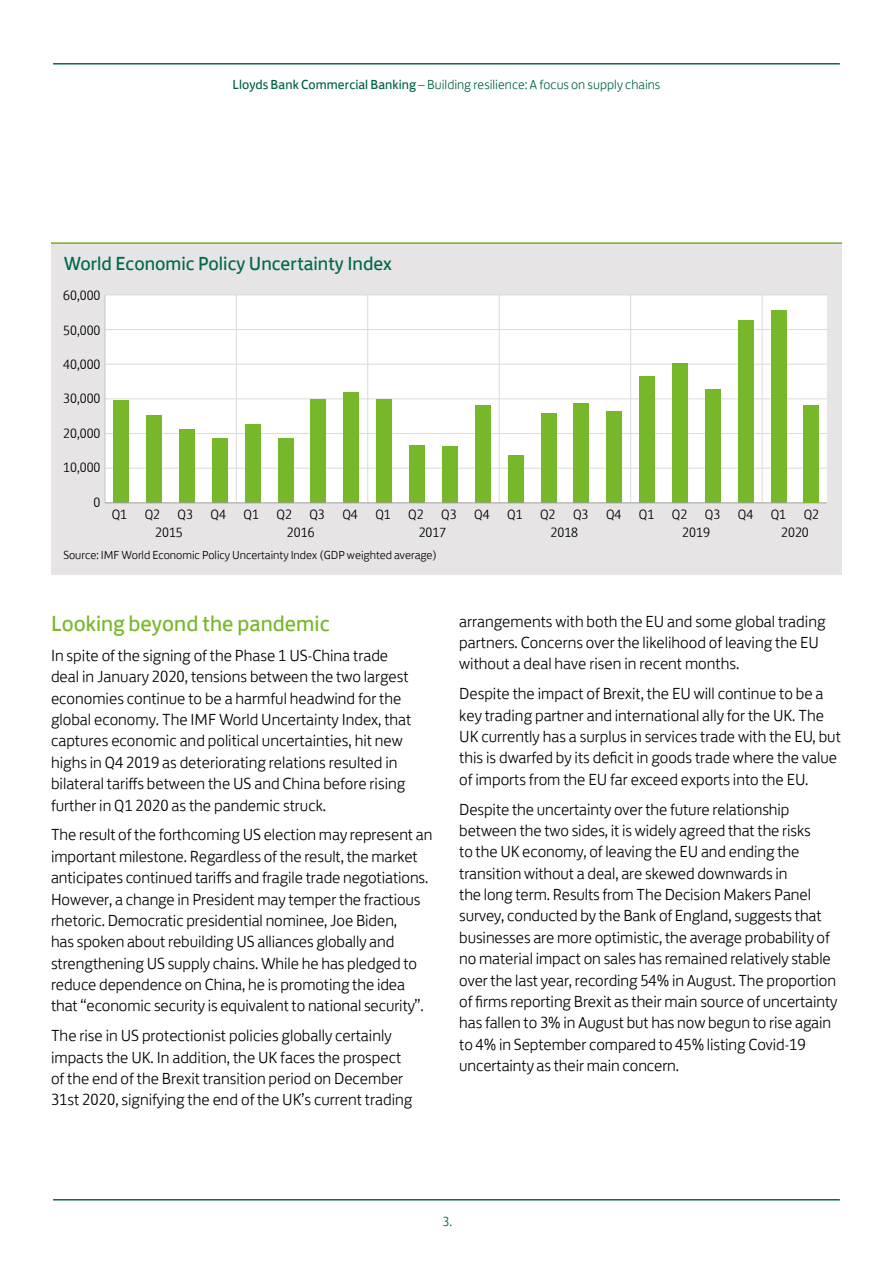
<style>
.page{position:relative;width:893px;height:1263px;background:#fff}
.page>*{position:absolute;margin:0;border:0;box-sizing:border-box;transform-origin:0 0}
.t1{font:22.5px "Lloyds Bank Jack";color:#77b82a}
.t2{font:19.5px "Lloyds Bank Jack";color:#006a4e}
.t3{font:300 16.5px/21.3px "Lloyds Bank Jack";letter-spacing:-.005em;color:#000}
.t4{font:300 13.8px "Lloyds Bank Jack";color:#000}
.t5{font:300 13.5px "Lloyds Bank Jack";letter-spacing:.005em;color:#006440}
.t6{font:300 13.5px "Lloyds Bank Jack";color:#00652a}
.t7{font:300 12px "Lloyds Bank Jack";color:#000}
.s1{font-weight:400}
</style>
<div class="page">
<div style="left:51px;top:242px;width:791px;height:333px;background:#e6e4e4"></div>
<div style="left:105px;top:295px;width:722px;height:208px;background:#fff"></div>
<hr style="left:105px;top:329px;width:722px;height:1px;background:#dadada">
<hr style="left:105px;top:364px;width:722px;height:1px;background:#dadada">
<hr style="left:105px;top:399px;width:722px;height:1px;background:#dadada">
<hr style="left:105px;top:433px;width:722px;height:1px;background:#dadada">
<hr style="left:105px;top:468px;width:722px;height:1px;background:#dadada">
<hr style="left:105px;top:295px;width:722px;height:1px;background:#dadada">
<hr style="left:105px;top:295px;width:1px;height:208px;background:#c6c6c6">
<hr style="left:630px;top:295px;width:1px;height:208px;background:#dadada">
<hr style="left:499px;top:295px;width:1px;height:208px;background:#dadada">
<hr style="left:367px;top:295px;width:1px;height:208px;background:#dadada">
<hr style="left:236px;top:295px;width:1px;height:208px;background:#dadada">
<hr style="left:762px;top:295px;width:1px;height:208px;background:#dadada">
<div style="left:639px;top:376px;width:16px;height:127px;background:#77b82a"></div>
<div style="left:672px;top:363px;width:16px;height:140px;background:#77b82a"></div>
<div style="left:705px;top:390px;width:15px;height:113px;background:#77b82a"></div>
<div style="left:738px;top:321px;width:15px;height:182px;background:#77b82a"></div>
<div style="left:508px;top:455px;width:15px;height:48px;background:#77b82a"></div>
<div style="left:541px;top:414px;width:15px;height:89px;background:#77b82a"></div>
<div style="left:574px;top:403px;width:15px;height:100px;background:#77b82a"></div>
<div style="left:607px;top:412px;width:15px;height:91px;background:#77b82a"></div>
<div style="left:377px;top:400px;width:15px;height:103px;background:#77b82a"></div>
<div style="left:409px;top:445px;width:16px;height:58px;background:#77b82a"></div>
<div style="left:442px;top:447px;width:15px;height:56px;background:#77b82a"></div>
<div style="left:475px;top:405px;width:15px;height:98px;background:#77b82a"></div>
<div style="left:245px;top:424px;width:15px;height:79px;background:#77b82a"></div>
<div style="left:278px;top:439px;width:15px;height:64px;background:#77b82a"></div>
<div style="left:311px;top:399px;width:15px;height:104px;background:#77b82a"></div>
<div style="left:344px;top:392px;width:15px;height:111px;background:#77b82a"></div>
<div style="left:114px;top:400px;width:15px;height:103px;background:#77b82a"></div>
<div style="left:147px;top:415px;width:15px;height:88px;background:#77b82a"></div>
<div style="left:179px;top:429px;width:16px;height:74px;background:#77b82a"></div>
<div style="left:212px;top:439px;width:15px;height:64px;background:#77b82a"></div>
<div style="left:771px;top:311px;width:15px;height:192px;background:#77b82a"></div>
<hr style="left:105px;top:502px;width:722px;height:1px;background:#9d9d9c">
<div style="left:804px;top:405px;width:15px;height:98px;background:#77b82a"></div>
<hr style="left:51px;top:242px;width:791px;height:2px;background:#77b82a">
<hr style="left:53px;top:63px;width:787px;height:2px;background:#006a4e">
<hr style="left:53px;top:1199px;width:787px;height:1px;background:#006a4e">
<p class="t5" style="left:233px;top:74px;width:429px"><span class="s1">Lloyds Bank Commercial Banking</span> – Building resilience: A focus on supply chains</p>
<p class="t2" style="left:64px;top:248px;width:330px">World Economic Policy Uncertainty Index</p>
<p class="t4" style="left:63px;top:284px;width:39px">60,000</p>
<p class="t4" style="left:63px;top:319px;width:39px">50,000</p>
<p class="t4" style="left:63px;top:353px;width:39px">40,000</p>
<p class="t4" style="left:63px;top:388px;width:39px">30,000</p>
<p class="t4" style="left:63px;top:422px;width:39px">20,000</p>
<p class="t4" style="left:63px;top:456px;width:39px">10,000</p>
<p class="t4" style="left:94px;top:491px;width:8px">0</p>
<p class="t4" style="left:771px;top:503px;width:17px">Q1</p>
<p class="t4" style="left:112px;top:503px;width:17px">Q1</p>
<p class="t4" style="left:145px;top:503px;width:17px">Q2</p>
<p class="t4" style="left:178px;top:503px;width:17px">Q3</p>
<p class="t4" style="left:211px;top:503px;width:17px">Q4</p>
<p class="t4" style="left:244px;top:503px;width:17px">Q1</p>
<p class="t4" style="left:276px;top:503px;width:17px">Q2</p>
<p class="t4" style="left:309px;top:503px;width:17px">Q3</p>
<p class="t4" style="left:342px;top:503px;width:17px">Q4</p>
<p class="t4" style="left:375px;top:503px;width:17px">Q1</p>
<p class="t4" style="left:408px;top:503px;width:17px">Q2</p>
<p class="t4" style="left:441px;top:503px;width:17px">Q3</p>
<p class="t4" style="left:474px;top:503px;width:17px">Q4</p>
<p class="t4" style="left:507px;top:503px;width:17px">Q1</p>
<p class="t4" style="left:540px;top:503px;width:17px">Q2</p>
<p class="t4" style="left:573px;top:503px;width:17px">Q3</p>
<p class="t4" style="left:606px;top:503px;width:17px">Q4</p>
<p class="t4" style="left:639px;top:503px;width:17px">Q1</p>
<p class="t4" style="left:672px;top:503px;width:17px">Q2</p>
<p class="t4" style="left:705px;top:503px;width:17px">Q3</p>
<p class="t4" style="left:738px;top:503px;width:17px">Q4</p>
<p class="t4" style="left:804px;top:503px;width:17px">Q2</p>
<p class="t4" style="left:155px;top:522px;width:29px">2015</p>
<p class="t4" style="left:287px;top:522px;width:29px">2016</p>
<p class="t4" style="left:419px;top:522px;width:29px">2017</p>
<p class="t4" style="left:550px;top:522px;width:29px">2018</p>
<p class="t4" style="left:682px;top:522px;width:29px">2019</p>
<p class="t4" style="left:781px;top:522px;width:29px">2020</p>
<p class="t7" style="left:63px;top:545px;width:375px">Source: IMF World Economic Policy Uncertainty Index (GDP weighted average)</p>
<h1 class="t1" style="left:51px;top:605px;width:280px">Looking beyond the pandemic</h1>
<p class="t3" style="left:51px;top:643px;width:362px">In spite of the signing of the Phase 1 US-China trade deal in January 2020, tensions between the two largest economies continue to be a harmful headwind for the global economy. The IMF World Uncertainty Index, that captures economic and political uncertainties, hit new highs in Q4 2019 as deteriorating relations resulted in bilateral tariffs between the US and China before rising further in Q1 2020 as the pandemic struck.</p>
<p class="t3" style="left:51px;top:823px;width:383px">The result of the forthcoming US election may represent an important milestone. Regardless of the result, the market anticipates continued tariffs and fragile trade negotiations.<br>However, a change in President may temper the fractious rhetoric. Democratic presidential nominee, Joe Biden,<br>has spoken about rebuilding US alliances globally and strengthening US supply chains. While he has pledged to reduce dependence on China, he is promoting the idea that “economic security is equivalent to national security”.</p>
<p class="t3" style="left:51px;top:1023px;width:363px">The rise in US protectionist policies globally certainly impacts the UK. In addition, the UK faces the prospect of the end of the Brexit transition period on December 31st 2020, signifying the end of the UK’s current trading</p>
<p class="t3" style="left:459px;top:609px;width:368px">arrangements with both the EU and some global trading partners. Concerns over the likelihood of leaving the EU without a deal have risen in recent months.</p>
<p class="t3" style="left:459px;top:681px;width:383px">Despite the impact of Brexit, the EU will continue to be a key trading partner and international ally for the UK. The UK currently has a surplus in services trade with the EU, but this is dwarfed by its deficit in goods trade where the value of imports from the EU far exceed exports into the EU.</p>
<p class="t3" style="left:459px;top:797px;width:380px">Despite the uncertainty over the future relationship between the two sides, it is widely agreed that the risks<br>to the UK economy, of leaving the EU and ending the transition without a deal, are skewed downwards in<br>the long term. Results from The Decision Makers Panel survey, conducted by the Bank of England, suggests that businesses are more optimistic, the average probability of no material impact on sales has remained relatively stable over the last year, recording 54% in August. The proportion of firms reporting Brexit as their main source of uncertainty has fallen to 3% in August but has now begun to rise again to 4% in September compared to 45% listing Covid-19 uncertainty as their main concern.</p>
<p class="t6" style="left:443px;top:1211px;width:11px">3.</p>
</div>
